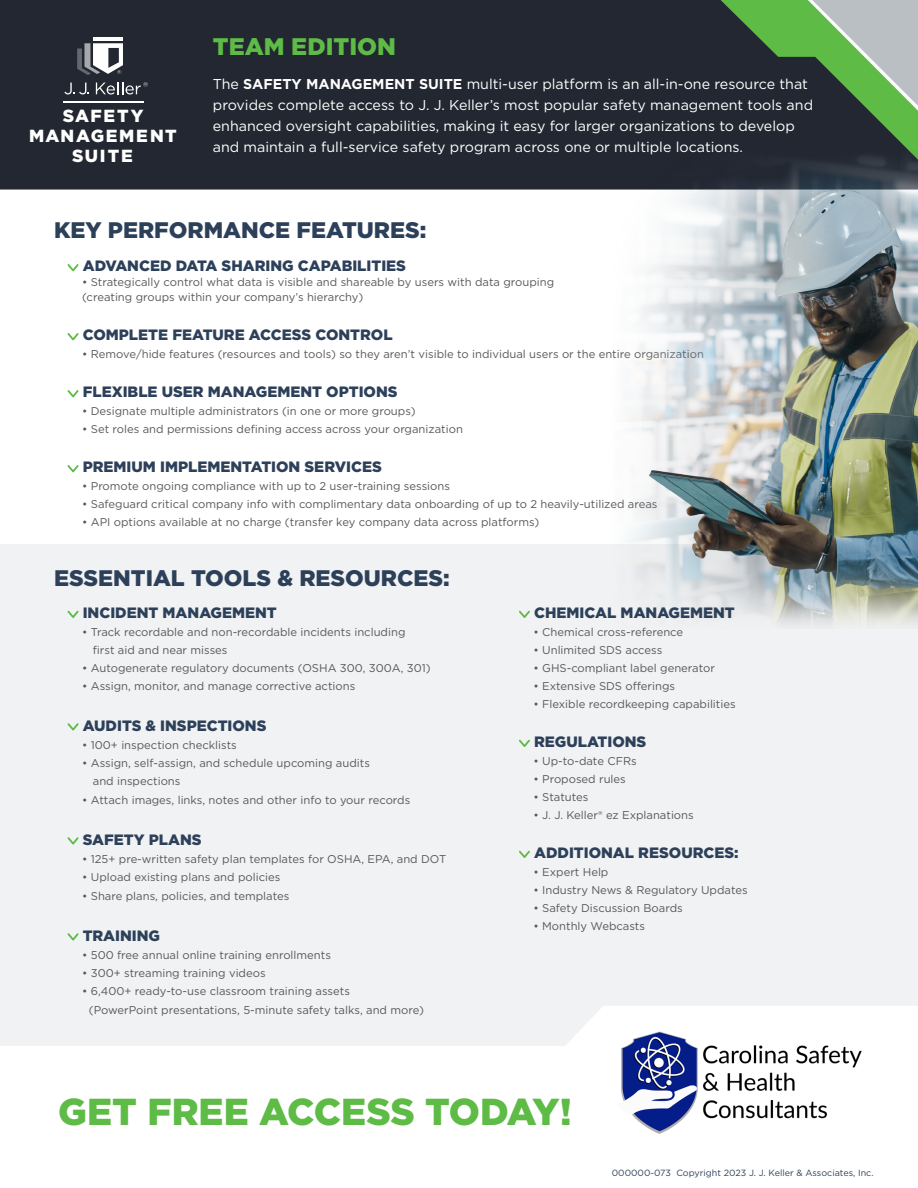
<style>
.page{position:relative;width:918px;height:1188px;background:#fff}
.page>*{position:absolute;margin:0;border:0;box-sizing:border-box;transform-origin:0 0}
.t1{font:900 37.5px "Gotham";color:#5dbb46}
.t2{font:900 24px "Gotham";color:#5dbb46}
.t3{font:900 22.5px "Gotham";color:#2d405a}
.t4{font:900 17.55px/19.2px "Gotham";letter-spacing:.09em;color:#fff;text-align:center}
.t5{font:900 15px "Gotham";color:#2d405a}
.t6{font:14.25px/21px "Gotham";color:#fff}
.t7{font:11.25px "Gotham";color:#57585a}
.t8{font:9px "Gotham";color:#2d405a}
.s1{font-weight:700}
</style>
<div class="page">
<div style="left:0;top:544px;width:918px;height:502px;background:#f1f2f3"></div>
<div style="left:0;top:0;width:721px;height:190px;background:#222731"></div>
<svg style="left:67px;top:610px;width:12px;height:8px"></svg>
<svg style="left:67px;top:723px;width:12px;height:8px"></svg>
<svg style="left:67px;top:837px;width:12px;height:8px"></svg>
<svg style="left:67px;top:933px;width:12px;height:8px"></svg>
<svg style="left:519px;top:739px;width:11px;height:8px"></svg>
<svg style="left:519px;top:850px;width:11px;height:8px"></svg>
<svg style="left:67px;top:264px;width:12px;height:8px"></svg>
<svg style="left:67px;top:333px;width:12px;height:8px"></svg>
<svg style="left:67px;top:390px;width:12px;height:8px"></svg>
<svg style="left:67px;top:465px;width:12px;height:8px"></svg>
<svg style="left:721px;top:0;width:197px;height:149px;background:#547356"></svg>
<hr style="left:63px;top:101px;width:80px;height:2px;background:#fff">
<hr style="left:93px;top:37px;width:30px;height:4px;background:#fff">
<svg style="left:77px;top:43px;width:46px;height:32px"></svg>
<svg style="left:64px;top:83px;width:25px;height:11px"></svg>
<svg style="left:96px;top:82px;width:52px;height:13px"></svg>
<svg style="left:566px;top:1006px;width:352px;height:40px"></svg>
<img style="left:612px;top:1032px;width:252px;height:102px">
<img style="left:467px;top:149px;width:451px;height:476px">
<p class="t4" style="left:29px;top:106px;width:149px">SAFETY<br>MANAGEMENT</p>
<p class="t4" style="left:72px;top:146px;width:62px">SUITE</p>
<p class="t2" style="left:213px;top:30px;width:185px">TEAM EDITION</p>
<p class="t6" style="left:213px;top:73px;width:602px">The <span class="s1">SAFETY MANAGEMENT SUITE</span> multi-user platform is an all-in-one resource that provides complete access to J. J. Keller’s most popular safety management tools and enhanced oversight capabilities, making it easy for larger organizations to develop and maintain a full-service safety program across one or multiple locations.</p>
<p class="t3" style="left:54px;top:215px;width:374px">KEY PERFORMANCE FEATURES:</p>
<p class="t5" style="left:83px;top:256px;width:325px">ADVANCED DATA SHARING CAPABILITIES</p>
<p class="t7" style="left:82px;top:275px;width:474px">• Strategically control what data is visible and shareable by users with data grouping</p>
<p class="t7" style="left:82px;top:290px;width:283px">(creating groups within your company’s hierarchy)</p>
<p class="t5" style="left:83px;top:325px;width:311px">COMPLETE FEATURE ACCESS CONTROL</p>
<p class="t7" style="left:82px;top:347px;width:623px">• Remove/hide features (resources and tools) so they aren’t visible to individual users or the entire organization</p>
<p class="t5" style="left:83px;top:382px;width:316px">FLEXIBLE USER MANAGEMENT OPTIONS</p>
<p class="t7" style="left:82px;top:404px;width:335px">• Designate multiple administrators (in one or more groups)</p>
<p class="t7" style="left:82px;top:422px;width:382px">• Set roles and permissions defining access across your organization</p>
<p class="t5" style="left:83px;top:457px;width:301px">PREMIUM IMPLEMENTATION SERVICES</p>
<p class="t7" style="left:82px;top:479px;width:369px">• Promote ongoing compliance with up to 2 user-training sessions</p>
<p class="t7" style="left:82px;top:497px;width:577px">• Safeguard critical company info with complimentary data onboarding of up to 2 heavily-utilized areas</p>
<p class="t7" style="left:82px;top:515px;width:459px">• API options available at no charge (transfer key company data across platforms)</p>
<p class="t3" style="left:54px;top:562px;width:397px">ESSENTIAL TOOLS &amp; RESOURCES:</p>
<p class="t5" style="left:83px;top:602px;width:196px">INCIDENT MANAGEMENT</p>
<p class="t7" style="left:82px;top:625px;width:325px">• Track recordable and non-recordable incidents including</p>
<p class="t7" style="left:93px;top:643px;width:136px">first aid and near misses</p>
<p class="t7" style="left:82px;top:661px;width:350px">• Autogenerate regulatory documents (OSHA 300, 300A, 301)</p>
<p class="t7" style="left:82px;top:679px;width:275px">• Assign, monitor, and manage corrective actions</p>
<p class="t5" style="left:83px;top:715px;width:185px">AUDITS &amp; INSPECTIONS</p>
<p class="t7" style="left:82px;top:737px;width:156px">• 100+ inspection checklists</p>
<p class="t7" style="left:82px;top:755px;width:289px">• Assign, self-assign, and schedule upcoming audits</p>
<p class="t7" style="left:93px;top:773px;width:89px">and inspections</p>
<p class="t7" style="left:82px;top:793px;width:330px">• Attach images, links, notes and other info to your records</p>
<p class="t5" style="left:83px;top:829px;width:120px">SAFETY PLANS</p>
<p class="t7" style="left:82px;top:851px;width:366px">• 125+ pre-written safety plan templates for OSHA, EPA, and DOT</p>
<p class="t7" style="left:82px;top:869px;width:200px">• Upload existing plans and policies</p>
<p class="t7" style="left:82px;top:889px;width:209px">• Share plans, policies, and templates</p>
<p class="t5" style="left:83px;top:925px;width:79px">TRAINING</p>
<p class="t7" style="left:82px;top:947px;width:250px">• 500 free annual online training enrollments</p>
<p class="t7" style="left:82px;top:965px;width:185px">• 300+ streaming training videos</p>
<p class="t7" style="left:82px;top:983px;width:269px">• 6,400+ ready-to-use classroom training assets</p>
<p class="t7" style="left:89px;top:1003px;width:337px">(PowerPoint presentations, 5-minute safety talks, and more)</p>
<p class="t5" style="left:534px;top:602px;width:202px">CHEMICAL MANAGEMENT</p>
<p class="t7" style="left:533px;top:625px;width:151px">• Chemical cross-reference</p>
<p class="t7" style="left:533px;top:643px;width:130px">• Unlimited SDS access</p>
<p class="t7" style="left:533px;top:661px;width:183px">• GHS-compliant label generator</p>
<p class="t7" style="left:533px;top:679px;width:143px">• Extensive SDS offerings</p>
<p class="t7" style="left:533px;top:697px;width:204px">• Flexible recordkeeping capabilities</p>
<p class="t5" style="left:534px;top:731px;width:114px">REGULATIONS</p>
<p class="t7" style="left:533px;top:754px;width:105px">• Up-to-date CFRs</p>
<p class="t7" style="left:533px;top:772px;width:94px">• Proposed rules</p>
<p class="t7" style="left:533px;top:790px;width:57px">• Statutes</p>
<p class="t7" style="left:533px;top:808px;width:162px">• J. J. Keller® ez Explanations</p>
<p class="t5" style="left:534px;top:842px;width:206px">ADDITIONAL RESOURCES:</p>
<p class="t7" style="left:533px;top:865px;width:76px">• Expert Help</p>
<p class="t7" style="left:533px;top:883px;width:216px">• Industry News &amp; Regulatory Updates</p>
<p class="t7" style="left:533px;top:901px;width:151px">• Safety Discussion Boards</p>
<p class="t7" style="left:533px;top:919px;width:113px">• Monthly Webcasts</p>
<p class="t1" style="left:58px;top:1086px;width:515px">GET FREE ACCESS TODAY!</p>
<p class="t8" style="left:612px;top:1167px;width:263px">000000-073 Copyright 2023 J. J. Keller &amp; Associates, Inc.</p>
</div>
